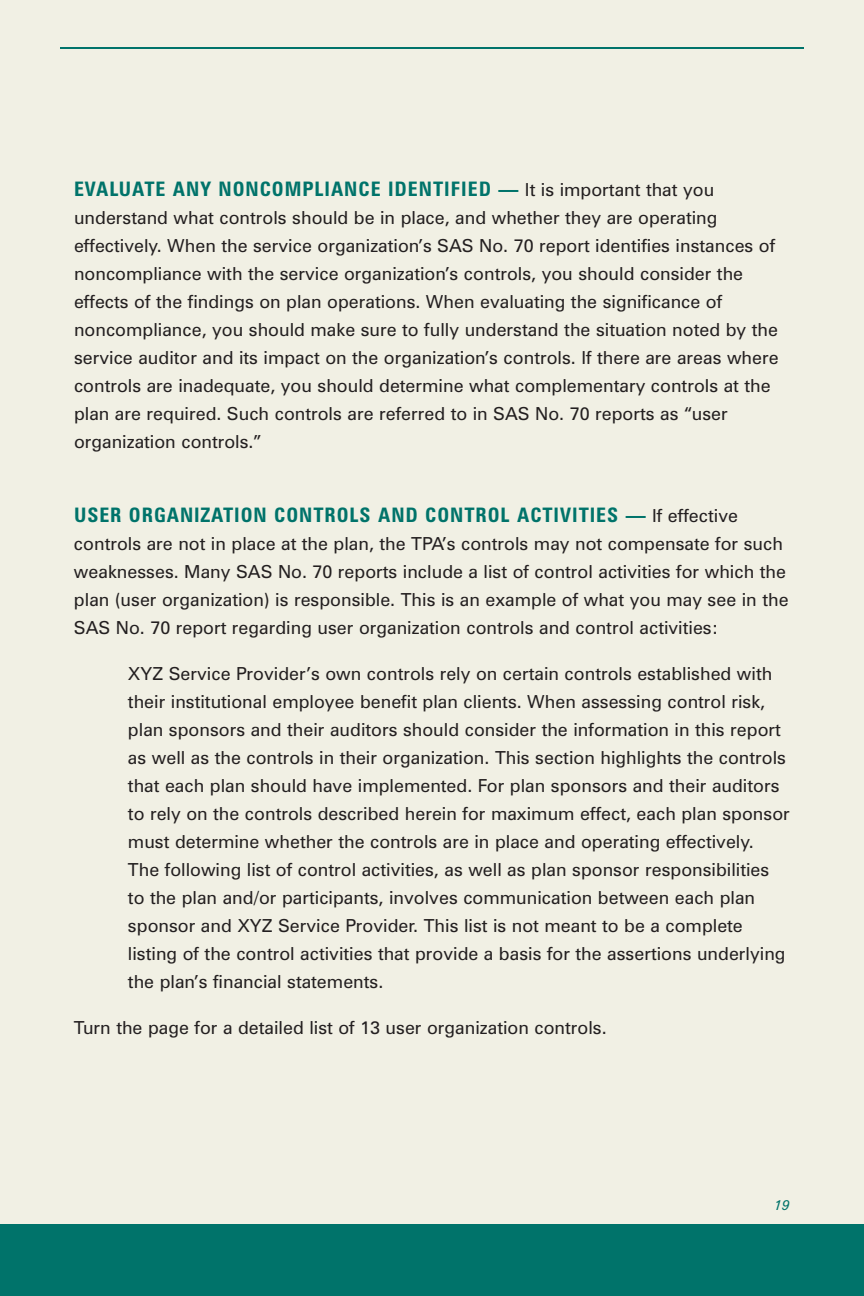
<style>
.page{position:relative;width:864px;height:1296px;background:#f1f0e4}
.page>*{position:absolute;margin:0;border:0;box-sizing:border-box;transform-origin:0 0}
.t1{font:700 condensed 20px "Zurich BT";letter-spacing:.05em;color:#00736a}
.t2{font:18px/28px "Zurich BT";color:#231f20}
.t3{font:italic 14px "Zurich BT";color:#00736a}
.s1{font-weight:400;font-stretch:normal;font-size:18px;color:#231f20}
</style>
<div class="page">
<div style="left:0;top:1224px;width:864px;height:72px;background:#00736a"></div>
<hr style="left:60px;top:47px;width:744px;height:2px;background:#00736a">
<p class="t1" style="left:74px;top:182px;width:642px">EVALUATE ANY NONCOMPLIANCE IDENTIFIED — <span class="s1">It is important that you</span></p>
<p class="t2" style="left:74px;top:206px;width:706px">understand what controls should be in place, and whether they are operating effectively. When the service organization’s SAS No. 70 report identifies instances of noncompliance with the service organization’s controls, you should consider the effects of the findings on plan operations. When evaluating the significance of noncompliance, you should make sure to fully understand the situation noted by the service auditor and its impact on the organization’s controls. If there are areas where controls are inadequate, you should determine what complementary controls at the plan are required. Such controls are referred to in SAS No. 70 reports as “user organization controls.”</p>
<p class="t1" style="left:74px;top:508px;width:666px">USER ORGANIZATION CONTROLS AND CONTROL ACTIVITIES — <span class="s1">If effective</span></p>
<p class="t2" style="left:74px;top:532px;width:716px">controls are not in place at the plan, the TPA’s controls may not compensate for such weaknesses. Many SAS No. 70 reports include a list of control activities for which the plan (user organization) is responsible. This is an example of what you may see in the SAS No. 70 report regarding user organization controls and control activities:</p>
<p class="t2" style="left:128px;top:662px;width:663px">XYZ Service Provider’s own controls rely on certain controls established with their institutional employee benefit plan clients. When assessing control risk, plan sponsors and their auditors should consider the information in this report as well as the controls in their organization. This section highlights the controls that each plan should have implemented. For plan sponsors and their auditors to rely on the controls described herein for maximum effect, each plan sponsor must determine whether the controls are in place and operating effectively.<br>The following list of control activities, as well as plan sponsor responsibilities to the plan and/or participants, involves communication between each plan sponsor and XYZ Service Provider. This list is not meant to be a complete listing of the control activities that provide a basis for the assertions underlying the plan’s financial statements.</p>
<p class="t2" style="left:74px;top:1016px;width:534px">Turn the page for a detailed list of 13 user organization controls.</p>
<p class="t3" style="left:775px;top:1200px;width:17px">19</p>
</div>
